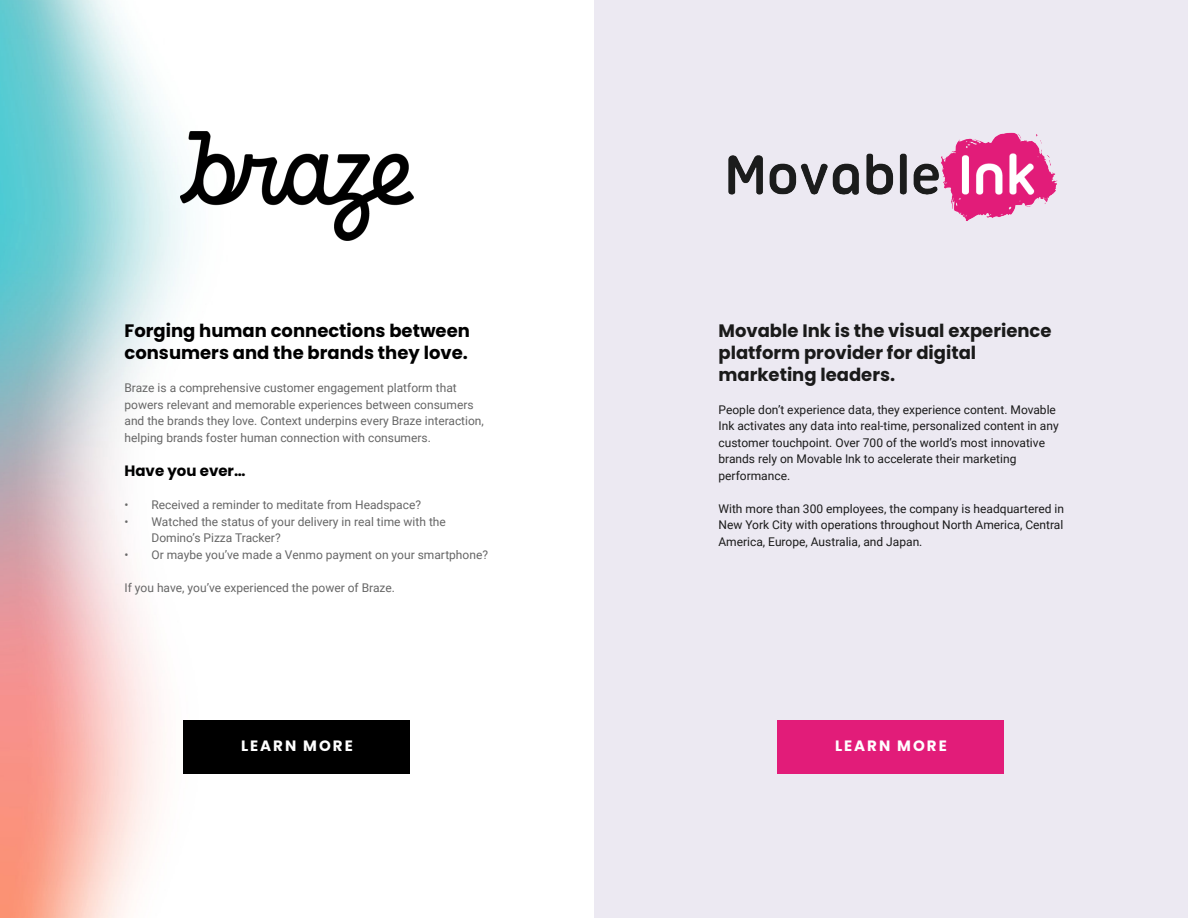
<style>
.page{position:relative;width:1188px;height:918px;background:#fff}
.page>*{position:absolute;margin:0;border:0;box-sizing:border-box;transform-origin:0 0}
.t1{font:700 18px/21.6px "Poppins";color:#1a1a1a}
.t2{font:700 18px/21.6px "Poppins";color:#000}
.t3{font:700 15px "Poppins";letter-spacing:.135em;color:#fff}
.t4{font:700 15px "Poppins";color:#000}
.t5{font:12px/16.5px "Roboto";color:#666}
.t6{font:12px/16.5px "Roboto";color:#1a1a1a}
</style>
<div class="page">
<img style="left:0;top:0;width:257px;height:918px">
<div style="left:595px;top:0;width:593px;height:918px;background:#ece9f2"></div>
<img style="left:180px;top:132px;width:234px;height:108px">
<img style="left:728px;top:132px;width:330px;height:89px">
<div style="left:184px;top:720px;width:226px;height:53px;background:#000"></div>
<div style="left:778px;top:720px;width:226px;height:53px;background:#e21c79"></div>
<p class="t2" style="left:124px;top:320px;width:347px">Forging human connections between consumers and the brands they love.</p>
<p class="t5" style="left:124px;top:379px;width:361px">Braze is a comprehensive customer engagement platform that powers relevant and memorable experiences between consumers and the brands they love. Context underpins every Braze interaction, helping brands foster human connection with consumers.</p>
<p class="t4" style="left:124px;top:462px;width:122px">Have you ever…</p>
<p class="t5" style="left:124px;top:496px;width:298px">• Received a reminder to meditate from Headspace?</p>
<p class="t5" style="left:152px;top:513px;width:296px;text-indent:-27px">• Watched the status of your delivery in real time with the<br>Domino’s Pizza Tracker?</p>
<p class="t5" style="left:124px;top:546px;width:365px">• Or maybe you’ve made a Venmo payment on your smartphone?</p>
<p class="t5" style="left:124px;top:579px;width:272px">If you have, you’ve experienced the power of Braze.</p>
<p class="t1" style="left:718px;top:320px;width:335px">Movable Ink is the visual experience platform provider for digital marketing leaders.</p>
<p class="t6" style="left:718px;top:401px;width:342px">People don’t experience data, they experience content. Movable Ink activates any data into real-time, personalized content in any customer touchpoint. Over 700 of the world’s most innovative brands rely on Movable Ink to accelerate their marketing performance.</p>
<p class="t6" style="left:718px;top:500px;width:347px;text-align:justify">With more than 300 employees, the company is headquartered in New York City with operations throughout North America, Central America, Europe, Australia, and Japan.</p>
<p class="t3" style="left:241px;top:738px;width:113px">LEARN MORE</p>
<p class="t3" style="left:835px;top:738px;width:113px">LEARN MORE</p>
</div>
